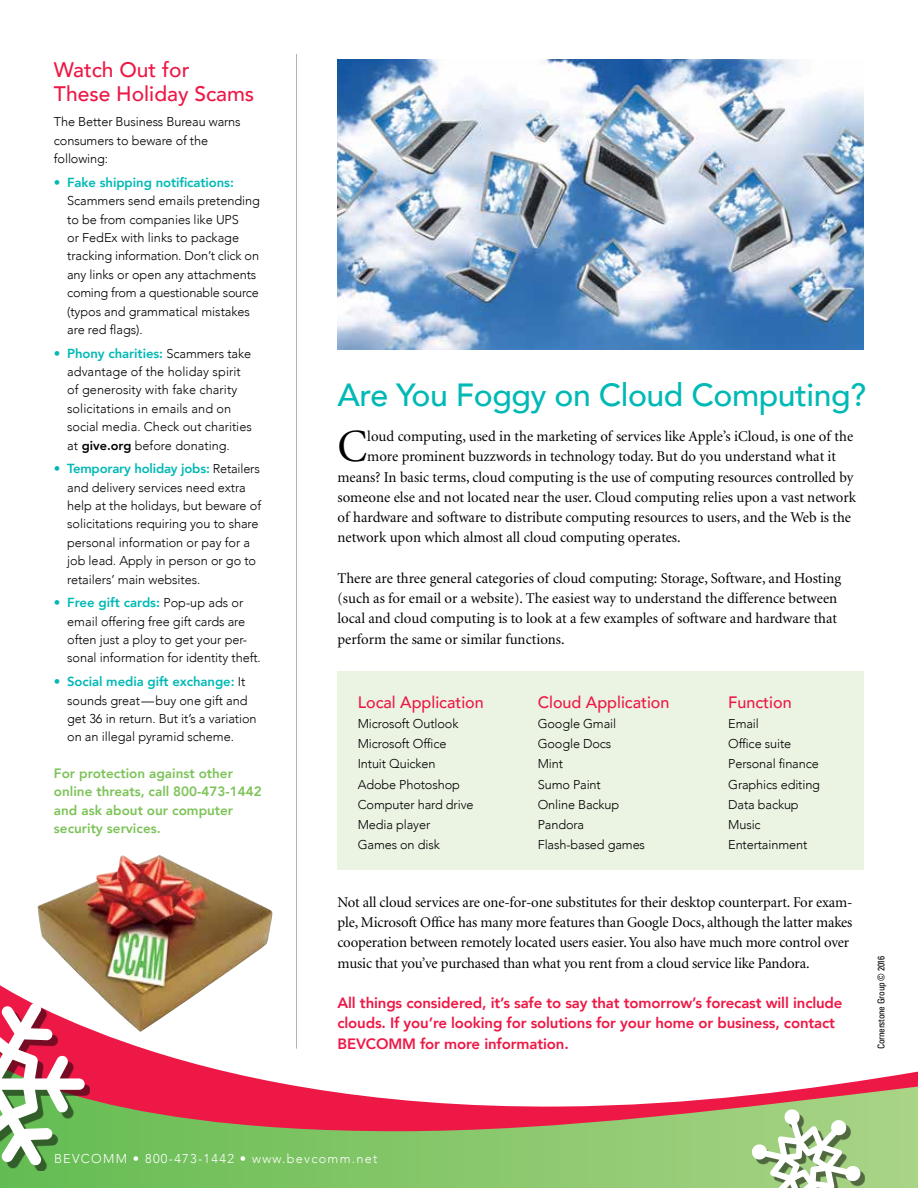
<style>
.page{position:relative;width:918px;height:1188px;background:#fff}
.page>*{position:absolute;margin:0;border:0;box-sizing:border-box;transform-origin:0 0}
.t1{font:46.2px "Minion";color:#000}
.t2{font:500 31.95px "Avenir";letter-spacing:-.015em;color:#00b9b5}
.t3{font:500 21px/24.8px "Avenir";color:#ed1846}
.t4{font:500 16.5px "Avenir";color:#ed1846}
.t5{font:15px/20.2px "Minion";letter-spacing:-.005em;color:#000}
.t6{font:800 15px/20.2px "Avenir";letter-spacing:-.01em;color:#ed1846}
.t7{font:800 13.5px/18.3px "Avenir";color:#7dc358}
.t8{font:800 13.2px "Avenir";letter-spacing:-.005em;color:#00b9b5}
.t9{font:300 12.75px/18.3px "Avenir";letter-spacing:-.005em;color:#000}
.t10{font:300 12.75px "Avenir";letter-spacing:.1em;color:#fff}
.t11{font:condensed 9.3px "Univers";letter-spacing:-.03em;color:#000}
.s1{font-weight:300}
.s2{font-weight:300;font-size:12.75px;color:#000}
.s3{font-weight:800}
</style>
<div class="page">
<svg style="left:0;top:1131px;width:918px;height:57px;background:#85c66a"></svg>
<svg style="left:0;top:985px;width:918px;height:146px"></svg>
<hr style="left:296px;top:54px;width:1px;height:995px;background:#b1b4b6">
<div style="left:0;top:1008px;width:90px;height:163px;background:#000;opacity:.5"></div>
<svg style="left:0;top:1002px;width:85px;height:164px"></svg>
<div style="left:756px;top:1114px;width:109px;height:74px;background:#000;opacity:.5"></div>
<svg style="left:752px;top:1109px;width:109px;height:79px"></svg>
<img style="left:338px;top:59px;width:526px;height:291px">
<img style="left:37px;top:855px;width:235px;height:177px">
<div style="left:338px;top:671px;width:526px;height:199px;background:#ebf4e3"></div>
<h3 class="t3" style="left:54px;top:56px;width:202px">Watch Out for<br>These Holiday Scams</h3>
<p class="t9" style="left:54px;top:113px;width:188px">The Better Business Bureau warns consumers to beware of the following:</p>
<p class="t8" style="left:54px;top:170px;width:181px"><span class="s1">•</span> Fake shipping notifications:</p>
<p class="t9" style="left:67px;top:192px;width:194px">Scammers send emails pretending to be from companies like UPS<br>or FedEx with links to package tracking information. Don’t click on any links or open any attachments coming from a questionable source (typos and grammatical mistakes are red flags).</p>
<p class="t8" style="left:54px;top:341px;width:199px"><span class="s1">•</span> Phony charities: <span class="s2">Scammers take</span></p>
<p class="t9" style="left:67px;top:363px;width:186px">advantage of the holiday spirit of generosity with fake charity solicitations in emails and on social media. Check out charities at <span class="s3">give.org</span> before donating.</p>
<p class="t8" style="left:54px;top:457px;width:207px"><span class="s1">•</span> Temporary holiday jobs: <span class="s2">Retailers</span></p>
<p class="t9" style="left:67px;top:478px;width:195px">and delivery services need extra help at the holidays, but beware of solicitations requiring you to share personal information or pay for a job lead. Apply in person or go to retailers’ main websites.</p>
<p class="t8" style="left:54px;top:591px;width:191px"><span class="s1">•</span> Free gift cards: <span class="s2">Pop-up ads or</span></p>
<p class="t9" style="left:67px;top:612px;width:195px">email offering free gift cards are often just a ploy to get your per&shy;sonal information for identity theft.</p>
<p class="t8" style="left:54px;top:670px;width:193px"><span class="s1">•</span> Social media gift exchange: <span class="s2">It</span></p>
<p class="t9" style="left:67px;top:691px;width:191px">sounds great—buy one gift and get 36 in return. But it’s a variation on an illegal pyramid scheme.</p>
<p class="t7" style="left:54px;top:763px;width:209px">For protection against other online threats, call 800-473-1442 and ask about our computer security services.</p>
<h2 class="t2" style="left:338px;top:367px;width:530px">Are You Foggy on Cloud Computing?</h2>
<h1 class="t1" style="left:338px;top:424px;width:31px">C</h1>
<p class="t5" style="left:367px;top:427px;width:487px">loud computing, used in the marketing of services like Apple’s iCloud, is one of the</p>
<p class="t5" style="left:367px;top:447px;width:470px">more prominent buzzwords in technology today. But do you understand what it</p>
<p class="t5" style="left:337px;top:467px;width:517px">means? In basic terms, cloud computing is the use of computing resources controlled by</p>
<p class="t5" style="left:337px;top:488px;width:520px">someone else and not located near the user. Cloud computing relies upon a vast network</p>
<p class="t5" style="left:337px;top:508px;width:515px">of hardware and software to distribute computing resources to users, and the Web is the</p>
<p class="t5" style="left:337px;top:528px;width:345px">network upon which almost all cloud computing operates.</p>
<p class="t5" style="left:337px;top:569px;width:505px">There are three general categories of cloud computing: Storage, Software, and Hosting (such as for email or a website). The easiest way to understand the difference between local and cloud computing is to look at a few examples of software and hardware that perform the same or similar functions.</p>
<p class="t4" style="left:358px;top:688px;width:128px">Local Application</p>
<p class="t4" style="left:538px;top:688px;width:133px">Cloud Application</p>
<p class="t4" style="left:728px;top:688px;width:65px">Function</p>
<p class="t9" style="left:358px;top:714px;width:102px">Microsoft Outlook</p>
<p class="t9" style="left:538px;top:714px;width:80px">Google Gmail</p>
<p class="t9" style="left:728px;top:714px;width:32px">Email</p>
<p class="t9" style="left:358px;top:735px;width:90px">Microsoft Office</p>
<p class="t9" style="left:538px;top:735px;width:75px">Google Docs</p>
<p class="t9" style="left:728px;top:735px;width:64px">Office suite</p>
<p class="t9" style="left:358px;top:755px;width:79px">Intuit Quicken</p>
<p class="t9" style="left:538px;top:755px;width:27px">Mint</p>
<p class="t9" style="left:728px;top:755px;width:92px">Personal finance</p>
<p class="t9" style="left:358px;top:775px;width:104px">Adobe Photoshop</p>
<p class="t9" style="left:538px;top:775px;width:65px">Sumo Paint</p>
<p class="t9" style="left:728px;top:775px;width:93px">Graphics editing</p>
<p class="t9" style="left:358px;top:795px;width:117px">Computer hard drive</p>
<p class="t9" style="left:538px;top:795px;width:83px">Online Backup</p>
<p class="t9" style="left:728px;top:795px;width:72px">Data backup</p>
<p class="t9" style="left:358px;top:816px;width:74px">Media player</p>
<p class="t9" style="left:538px;top:816px;width:48px">Pandora</p>
<p class="t9" style="left:728px;top:816px;width:34px">Music</p>
<p class="t9" style="left:358px;top:836px;width:84px">Games on disk</p>
<p class="t9" style="left:538px;top:836px;width:109px">Flash-based games</p>
<p class="t9" style="left:728px;top:836px;width:80px">Entertainment</p>
<p class="t5" style="left:337px;top:893px;width:517px">Not all cloud services are one-for-one substitutes for their desktop counterpart. For exam&shy;ple, Microsoft Office has many more features than Google Docs, although the latter makes cooperation between remotely located users easier. You also have much more control over music that you’ve purchased than what you rent from a cloud service like Pandora.</p>
<p class="t6" style="left:338px;top:992px;width:507px">All things considered, it’s safe to say that tomorrow’s forecast will include clouds. If you’re looking for solutions for your home or business, contact<br>BEVCOMM for more information.</p>
<p class="t11" style="left:875px;top:1049px;width:95px;rotate:-90deg">Cornerstone Group © 2016</p>
<p class="t10" style="left:54px;top:1151px;width:325px">BEVCOMM • 800-473-1442 • www.bevcomm.net</p>
</div>
